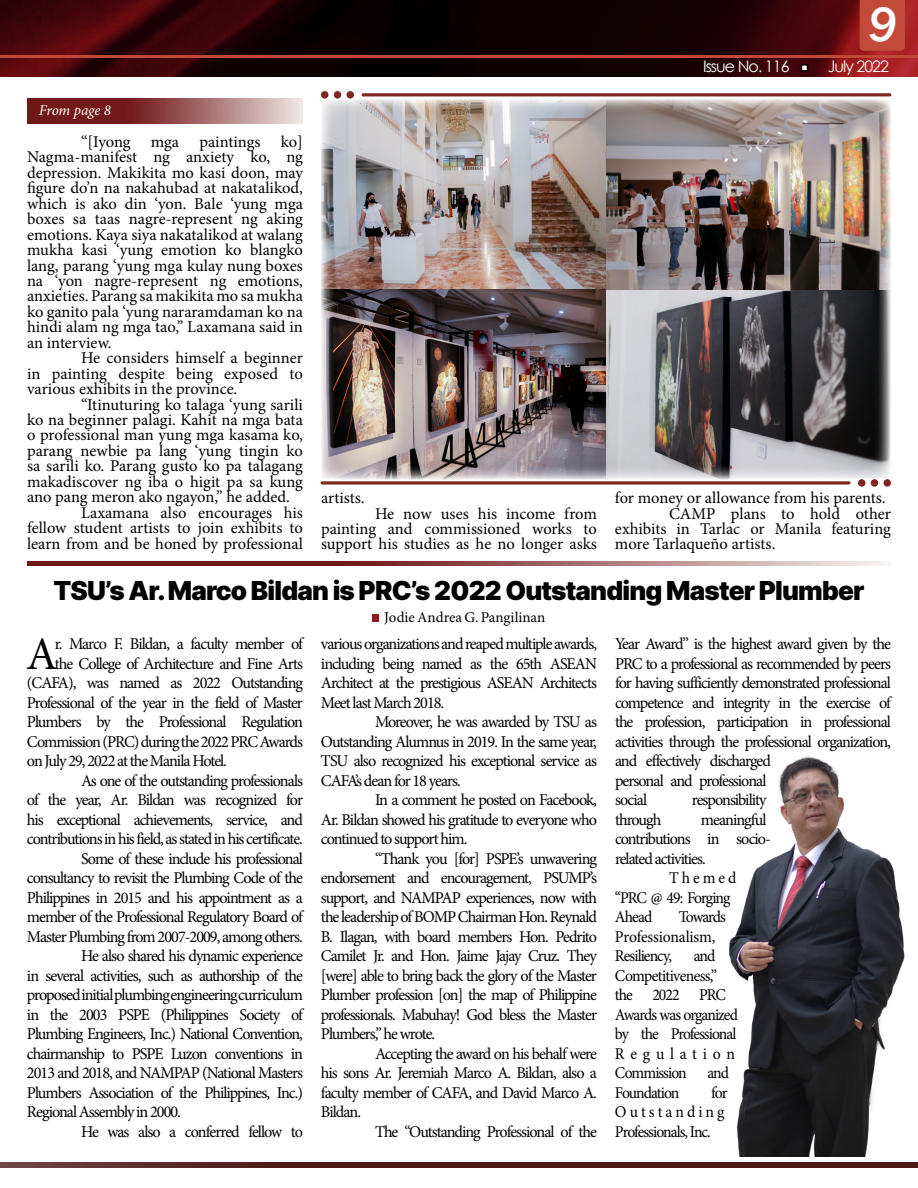
<style>
.page{position:relative;width:918px;height:1188px;background:#fff}
.page>*{position:absolute;margin:0;border:0;box-sizing:border-box;transform-origin:0 0}
.t1{font:italic 500 49.5px "Franklin Gothic";color:#fff}
.t2{font:46.5px "Minion Pro";color:#000}
.t3{font:900 26.1px "Inter";letter-spacing:-.03em;color:#000101}
.t4{font:16.5px/19.5px "Minion Pro";letter-spacing:-.06em;color:#000;text-align:justify}
.t5{font:16.5px "Minion Pro";letter-spacing:-.005em;color:#000}
.t6{font:16.5px "Minion Pro";color:#000}
.t7{font:16.5px/19.5px "Minion Pro";letter-spacing:-.06em;color:#000;scale:.95 1}
.t8{font:15.9px "Century Gothic";letter-spacing:-.06em;color:#fff}
.t9{font:15px "Minion Pro";color:#000}
.t10{font:italic 15px "Minion Pro";letter-spacing:-.015em;color:#fff}
</style>
<div class="page">
<div style="left:0;top:1161px;width:918px;height:18px;background:#41ad49;opacity:.27"></div>
<div style="left:373px;top:614px;width:6px;height:7px;background:#8a1b1e"></div>
<div style="left:14px;top:88px;width:302px;height:37px;background:#41ad49;opacity:.27"></div>
<div style="left:0;top:0;width:918px;height:79px;background:#41ad49;opacity:.27"></div>
<div style="left:0;top:45px;width:918px;height:15px;background:#41ad49;opacity:.27"></div>
<div style="left:847px;top:0;width:71px;height:52px;background:#41ad49;opacity:.27"></div>
<svg style="left:801px;top:64px;width:7px;height:8px"></svg>
<img style="left:321px;top:99px;width:570px;height:380px">
<hr style="left:362px;top:93px;width:529px;height:3px;background:#7f2723;border-radius:2px">
<div style="left:321px;top:91px;width:7px;height:8px;background:#7f2723;border-radius:50%"></div>
<div style="left:334px;top:91px;width:7px;height:8px;background:#7f2723;border-radius:50%"></div>
<div style="left:346px;top:91px;width:8px;height:8px;background:#7f2723;border-radius:50%"></div>
<svg style="left:321px;top:481px;width:529px;height:4px;background:#974f4c"></svg>
<div style="left:884px;top:479px;width:7px;height:8px;background:#7f2723;border-radius:50%"></div>
<div style="left:871px;top:479px;width:7px;height:8px;background:#7f2723;border-radius:50%"></div>
<div style="left:858px;top:479px;width:8px;height:8px;background:#7f2723;border-radius:50%"></div>
<div style="left:14px;top:551px;width:890px;height:15px;background:#41ad49;opacity:.27"></div>
<img style="left:729px;top:756px;width:176px;height:400px">
<h1 class="t1" style="left:868px;top:-6px;width:31px">9</h1>
<p class="t10" style="left:39px;top:100px;width:74px">From page 8</p>
<p class="t4" style="left:27px;top:134px;width:278px;line-height:15.5px;text-indent:54px">“[Iyong mga paintings ko] Nagma-manifest ng anxiety ko, ng depression. Makikita mo kasi doon, may figure do’n na nakahubad at nakatalikod, which is ako din ‘yon. Bale ‘yung mga boxes sa taas nagre-represent ng aking emotions. Kaya siya nakatalikod at walang mukha kasi ‘yung emotion ko blangko lang, parang ‘yung mga kulay nung boxes na ‘yon nagre-represent ng emotions, anxieties. Parang sa makikita mo sa mukha ko ganito pala ‘yung nararamdaman ko na hindi alam ng mga tao,” Laxamana said in an interview.</p>
<p class="t4" style="left:27px;top:350px;width:278px;line-height:15.5px;text-indent:54px">He considers himself a beginner in painting despite being exposed to various exhibits in the province.</p>
<p class="t6" style="left:81px;top:393px;width:224px">“Itinuturing ko talaga ‘yung sarili</p>
<p class="t6" style="left:27px;top:409px;width:277px">ko na beginner palagi. Kahit na mga bata</p>
<p class="t5" style="left:27px;top:424px;width:278px">o professional man yung mga kasama ko,</p>
<p class="t6" style="left:27px;top:440px;width:277px">parang newbie pa lang ‘yung tingin ko</p>
<p class="t5" style="left:27px;top:455px;width:278px">sa sarili ko. Parang gusto ko pa talagang</p>
<p class="t6" style="left:27px;top:470px;width:278px">makadiscover ng iba o higit pa sa kung</p>
<p class="t5" style="left:27px;top:486px;width:265px">ano pang meron ako ngayon,” he added.</p>
<p class="t6" style="left:81px;top:501px;width:224px">Laxamana also encourages his</p>
<p class="t5" style="left:27px;top:517px;width:277px">fellow student artists to join exhibits to</p>
<p class="t5" style="left:27px;top:532px;width:277px">learn from and be honed by professional</p>
<p class="t6" style="left:321px;top:487px;width:45px">artists.</p>
<p class="t4" style="left:321px;top:506px;width:278px;line-height:15.5px;text-indent:54px">He now uses his income from painting and commissioned works to support his studies as he no longer asks</p>
<p class="t8" style="left:703px;top:55px;width:88px">Issue No. 116</p>
<p class="t8" style="left:828px;top:55px;width:63px">July 2022</p>
<p class="t5" style="left:615px;top:487px;width:272px">for money or allowance from his parents.</p>
<p class="t5" style="left:669px;top:502px;width:223px">CAMP plans to hold other</p>
<p class="t6" style="left:615px;top:518px;width:278px">exhibits in Tarlac or Manila featuring</p>
<p class="t5" style="left:615px;top:533px;width:162px">more Tarlaqueño artists.</p>
<h3 class="t3" style="left:53px;top:571px;width:813px">TSU’s Ar. Marco Bildan is PRC’s 2022 Outstanding Master Plumber</h3>
<p class="t9" style="left:384px;top:607px;width:163px">Jodie Andrea G. Pangilinan</p>
<h2 class="t2" style="left:26px;top:623px;width:33px">A</h2>
<p class="t4" style="left:55px;top:634px;width:250px">r. Marco F. Bildan, a faculty member of</p>
<p class="t4" style="left:55px;top:654px;width:250px">the College of Architecture and Fine Arts</p>
<p class="t4" style="left:27px;top:673px;width:278px">(CAFA), was named as 2022 Outstanding</p>
<p class="t4" style="left:27px;top:693px;width:277px">Professional of the year in the field of Master</p>
<p class="t4" style="left:27px;top:712px;width:277px">Plumbers by the Professional Regulation</p>
<p class="t4" style="left:27px;top:732px;width:278px">Commission (PRC) during the 2022 PRC Awards</p>
<p class="t4" style="left:27px;top:751px;width:201px">on July 29, 2022 at the Manila Hotel.</p>
<p class="t4" style="left:81px;top:771px;width:224px">As one of the outstanding professionals</p>
<p class="t4" style="left:27px;top:790px;width:278px">of the year, Ar. Bildan was recognized for</p>
<p class="t4" style="left:27px;top:810px;width:278px">his exceptional achievements, service, and</p>
<p class="t4" style="left:27px;top:829px;width:277px">contributions in his field, as stated in his certificate.</p>
<p class="t4" style="left:81px;top:849px;width:224px">Some of these include his professional</p>
<p class="t4" style="left:27px;top:868px;width:277px">consultancy to revisit the Plumbing Code of the</p>
<p class="t4" style="left:27px;top:888px;width:278px">Philippines in 2015 and his appointment as a</p>
<p class="t4" style="left:27px;top:907px;width:278px">member of the Professional Regulatory Board of</p>
<p class="t4" style="left:27px;top:927px;width:277px">Master Plumbing from 2007-2009, among others.</p>
<p class="t4" style="left:81px;top:946px;width:223px">He also shared his dynamic experience</p>
<p class="t4" style="left:27px;top:966px;width:277px">in several activities, such as authorship of the</p>
<p class="t4" style="left:27px;top:985px;width:278px">proposed initial plumbing engineering curriculum</p>
<p class="t4" style="left:27px;top:1005px;width:277px">in the 2003 PSPE (Philippines Society of</p>
<p class="t4" style="left:27px;top:1024px;width:277px">Plumbing Engineers, Inc.) National Convention,</p>
<p class="t4" style="left:27px;top:1044px;width:277px">chairmanship to PSPE Luzon conventions in</p>
<p class="t4" style="left:27px;top:1063px;width:278px">2013 and 2018, and NAMPAP (National Masters</p>
<p class="t4" style="left:27px;top:1083px;width:278px">Plumbers Association of the Philippines, Inc.)</p>
<p class="t4" style="left:27px;top:1102px;width:156px">Regional Assembly in 2000.</p>
<p class="t4" style="left:81px;top:1122px;width:224px">He was also a conferred fellow to</p>
<p class="t4" style="left:321px;top:634px;width:278px">various organizations and reaped multiple awards, including being named as the 65th ASEAN Architect at the prestigious ASEAN Architects Meet last March 2018.</p>
<p class="t4" style="left:321px;top:712px;width:278px;text-indent:54px">Moreover, he was awarded by TSU as Outstanding Alumnus in 2019. In the same year, TSU also recognized his exceptional service as CAFA’s dean for 18 years.</p>
<p class="t4" style="left:321px;top:790px;width:278px;text-indent:54px">In a comment he posted on Facebook, Ar. Bildan showed his gratitude to everyone who continued to support him.</p>
<p class="t4" style="left:321px;top:849px;width:278px;text-indent:54px">“Thank you [for] PSPE’s unwavering endorsement and encouragement, PSUMP’s support, and NAMPAP experiences, now with the leadership of BOMP Chairman Hon. Reynald B. Ilagan, with board members Hon. Pedrito Camilet Jr. and Hon. Jaime Jajay Cruz. They [were] able to bring back the glory of the Master Plumber profession [on] the map of Philippine professionals. Mabuhay! God bless the Master Plumbers,” he wrote.</p>
<p class="t4" style="left:321px;top:1044px;width:278px;text-indent:54px">Accepting the award on his behalf were his sons Ar. Jeremiah Marco A. Bildan, also a faculty member of CAFA, and David Marco A.<br>Bildan.</p>
<p class="t4" style="left:375px;top:1122px;width:223px">The “Outstanding Professional of the</p>
<p class="t4" style="left:615px;top:634px;width:278px;text-align:left">Year Award” is the highest award given by the PRC to a professional as recommended by peers for having sufficiently demonstrated professional competence and integrity in the exercise of the profession, participation in professional activities through the professional organization, and effectively discharged<br>personal and professional<br>social</p>
<p class="t4" style="left:692px;top:790px;width:76px">responsibility</p>
<p class="t4" style="left:615px;top:810px;width:48px">through</p>
<p class="t4" style="left:701px;top:810px;width:67px">meaningful</p>
<p class="t4" style="left:615px;top:829px;width:158px">contributions in socio-</p>
<p class="t4" style="left:615px;top:849px;width:92px">related activities.</p>
<p class="t7" style="left:669px;top:868px;width:73px">Themed</p>
<p class="t7" style="left:615px;top:888px;width:123px">“PRC @ 49: Forging</p>
<p class="t7" style="left:615px;top:907px;width:41px">Ahead</p>
<p class="t7" style="left:615px;top:907px;width:118px;text-indent:64px">Towards<br>Professionalism,<br>Resiliency,</p>
<p class="t7" style="left:615px;top:946px;width:131px;text-indent:79px">and<br>Competitiveness,” the 2022 PRC<br>Awards was organized by the Professional<br>Regulation<br>Commission and<br>Foundation</p>
<p class="t7" style="left:615px;top:1083px;width:120px;text-indent:96px">for<br>Outstanding<br>Professionals, Inc.</p>
</div>
